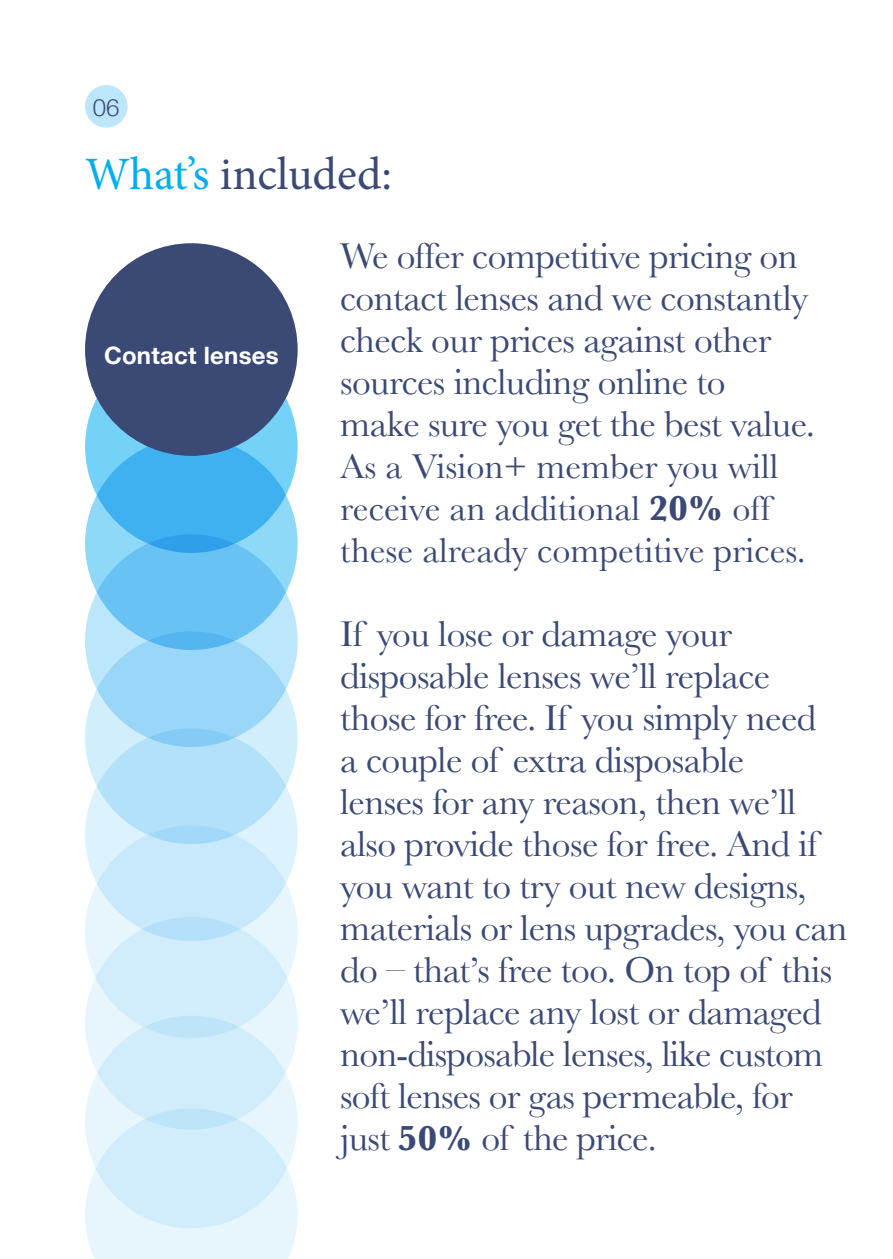
<style>
.page{position:relative;width:893px;height:1259px;background:#fff}
.page>*{position:absolute;margin:0;border:0;box-sizing:border-box;transform-origin:0 0}
.t1{font:46.5px "Minion Pro";letter-spacing:-.005em;color:#3b4975}
.t2{font:37.5px/42px "Baskerville";letter-spacing:-.015em;color:#3b4975}
.t3{font:36px/42px "Baskerville";color:#3b4975}
.t4{font:700 24px "Helvetica Neue";letter-spacing:.01em;color:#fff}
.t5{font:300 24px "Helvetica Neue";color:#3b4975}
.s1{color:#00aeef}
.s2{font-weight:700}
.s3{font-weight:700;font-size:36px}
.s4{font-size:36px}
</style>
<div class="page">
<div style="left:85px;top:340px;width:213px;height:213px;background:#74d1f7;border-radius:50%"></div>
<svg style="left:85px;top:437px;width:213px;height:213px;fill:#40b1f0"></svg>
<svg style="left:85px;top:534px;width:213px;height:213px;fill:#68c2f4"></svg>
<svg style="left:85px;top:631px;width:213px;height:213px;fill:#9ad6f8"></svg>
<svg style="left:85px;top:728px;width:213px;height:213px;fill:#b4e1fa"></svg>
<svg style="left:85px;top:825px;width:213px;height:213px;fill:#c7e9fb"></svg>
<div style="left:85px;top:243px;width:213px;height:213px;background:#3b4975;border-radius:50%"></div>
<svg style="left:85px;top:917px;width:213px;height:212px;fill:#d1edfb"></svg>
<svg style="left:85px;top:1015px;width:213px;height:213px;fill:#d1edfb"></svg>
<svg style="left:85px;top:1108px;width:213px;height:151px"></svg>
<div style="left:85px;top:85px;width:43px;height:43px;background:#bce6fb;border-radius:50%"></div>
<p class="t5" style="left:93px;top:88px;width:28px">06</p>
<p class="t1" style="left:85px;top:142px;width:309px"><span class="s1">What’s</span> included:</p>
<p class="t4" style="left:104px;top:336px;width:176px">Contact lenses</p>
<p class="t2" style="left:340px;top:234px;width:476px">We offer competitive pricing on contact lenses and we constantly check our prices against other sources including online to<br>make sure you get the best value.</p>
<p class="t3" style="left:340px;top:445px;width:467px">As a Vision+ member you will receive an additional <span class="s2">20%</span> off these already competitive prices.</p>
<p class="t2" style="left:340px;top:612px;width:509px">If you lose or damage your disposable lenses we’ll replace those for free. If you simply need<br>a couple of extra disposable<br>lenses for any reason, then we’ll also provide those for free. And if you want to try out new designs, materials or lens upgrades, you can do – that’s free too. On top of this we’ll replace any lost or damaged non-disposable lenses, like custom soft lenses or gas permeable, for just <span class="s3">50%</span> of the price<span class="s4">.</span></p>
</div>
